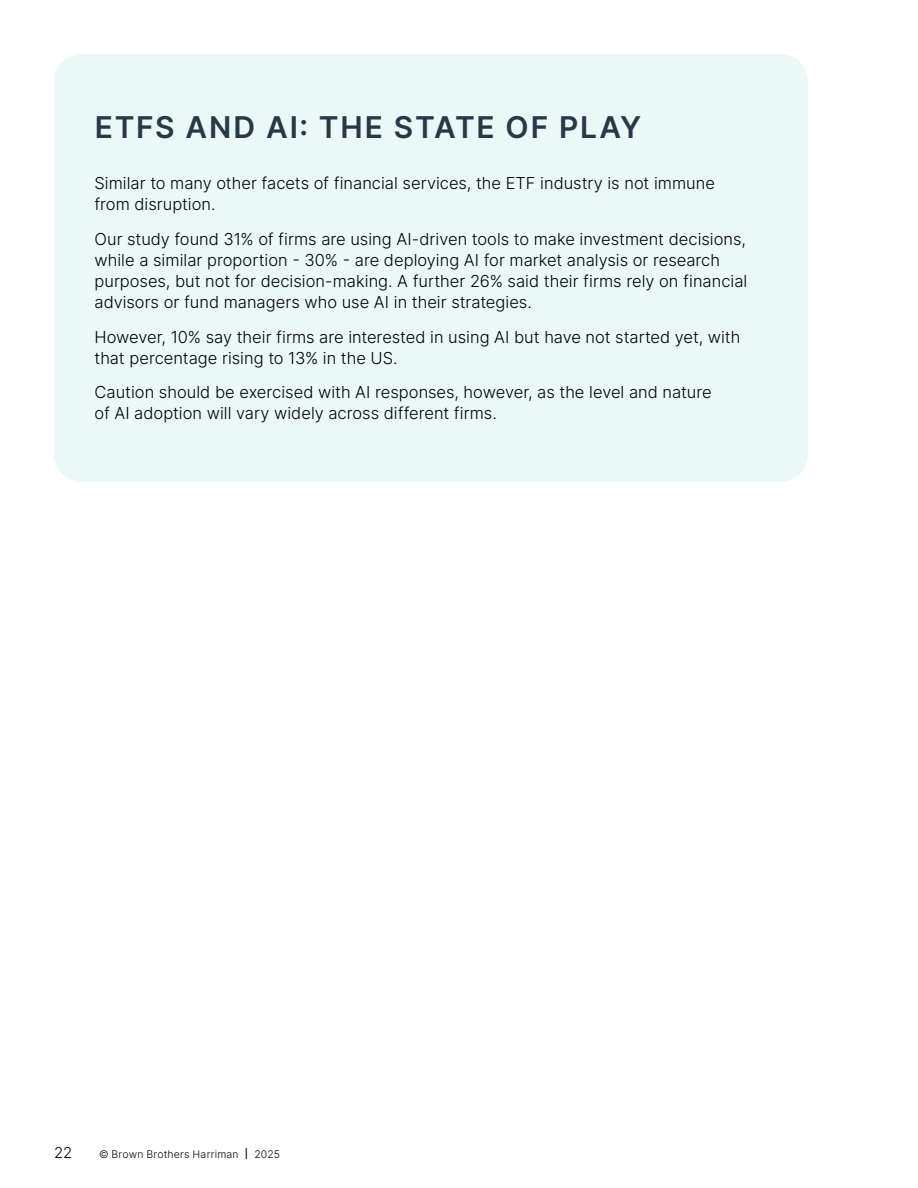
<style>
.page{position:relative;width:918px;height:1188px;background:#fff}
.page>*{position:absolute;margin:0;border:0;box-sizing:border-box;transform-origin:0 0}
.t1{font:30px "Inter";letter-spacing:.055em;color:#273846}
.t2{font:300 16.5px/21px "Inter";color:#000}
.t3{font:300 15px "Inter";color:#000}
.t4{font:300 10.5px "Inter";letter-spacing:.02em;color:#000}
.s1{font-size:15px}
</style>
<div class="page">
<div style="left:54px;top:54px;width:754px;height:428px;background:#ebf8f8;border-radius:27px"></div>
<h1 class="t1" style="left:95px;top:106px;width:548px">ETFS AND AI: THE STATE OF PLAY</h1>
<p class="t2" style="left:94px;top:173px;width:622px">Similar to many other facets of financial services, the ETF industry is not immune from disruption.</p>
<p class="t2" style="left:94px;top:228px;width:654px">Our study found 31% of firms are using AI-driven tools to make investment decisions, while a similar proportion - 30% - are deploying AI for market analysis or research purposes, but not for decision-making. A further 26% said their firms rely on financial advisors or fund managers who use AI in their strategies.</p>
<p class="t2" style="left:94px;top:326px;width:647px">However, 10% say their firms are interested in using AI but have not started yet, with that percentage rising to 13% in the US.</p>
<p class="t2" style="left:94px;top:381px;width:619px">Caution should be exercised with AI responses, however, as the level and nature of AI adoption will vary widely across different firms.</p>
<p class="t3" style="left:54px;top:1142px;width:20px">22</p>
<p class="t4" style="left:99px;top:1147px;width:183px">© Brown Brothers Harriman <span class="s1">I</span> 2025</p>
</div>
